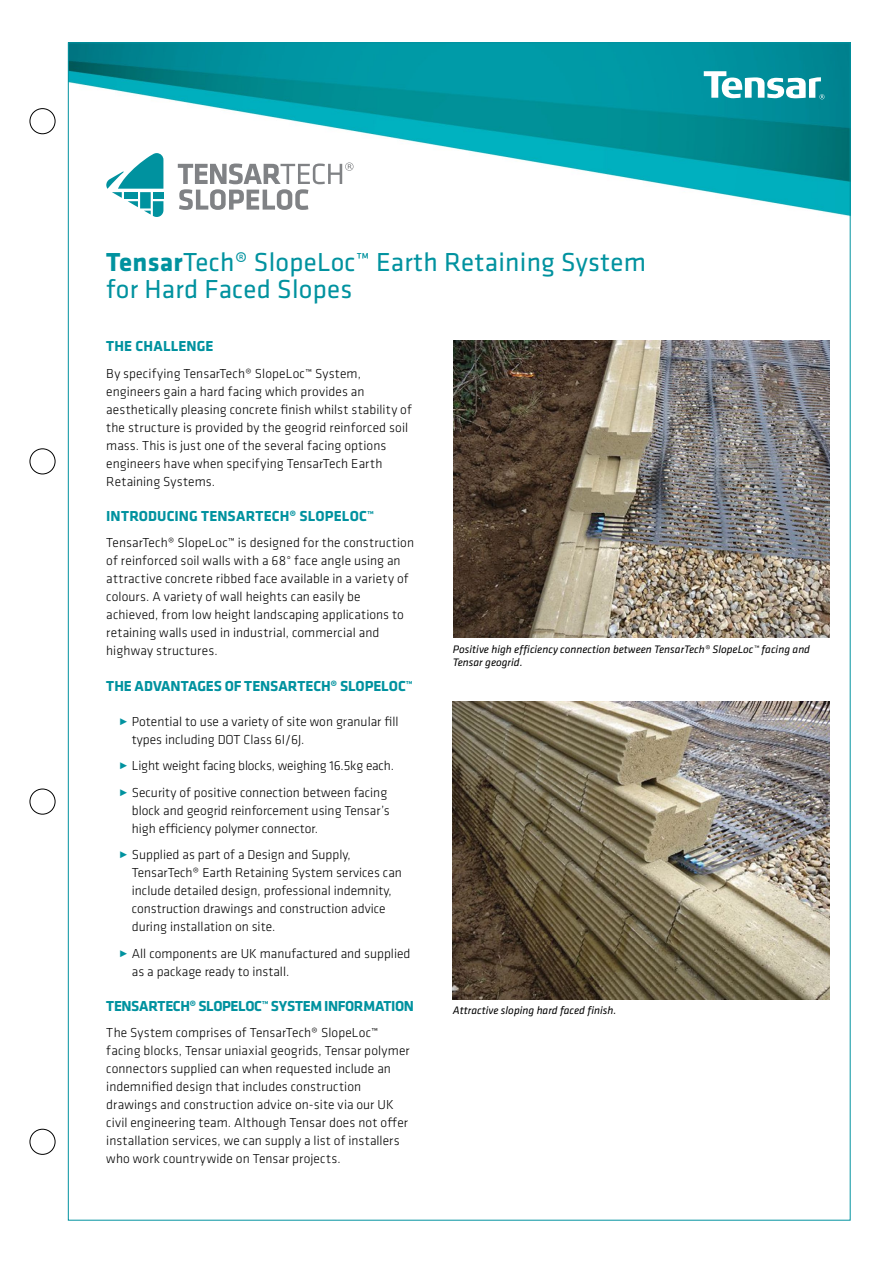
<style>
.page{position:relative;width:893px;height:1263px;background:#fff}
.page>*{position:absolute;margin:0;border:0;box-sizing:border-box;transform-origin:0 0}
.t1{font:27px/27px "Klavika";letter-spacing:.01em;color:#00929f}
.t2{font:700 15px "Klavika";letter-spacing:-.005em;color:#00929f}
.t3{font:700 15px "Klavika";letter-spacing:-.025em;color:#00929f}
.t4{font:300 13.5px/18px "Klavika";color:#000}
.t5{font:italic 11.25px/13.5px "Klavika";color:#000}
.s1{font-weight:700}
.s2{color:#00929f}
</style>
<div class="page">
<img style="left:70px;top:45px;width:778px;height:171px">
<svg style="left:106px;top:153px;width:57px;height:64px"></svg>
<svg style="left:178px;top:162px;width:175px;height:48px"></svg>
<svg style="left:704px;top:71px;width:120px;height:28px"></svg>
<img style="left:453px;top:702px;width:376px;height:297px">
<img style="left:453px;top:340px;width:377px;height:298px">
<div style="left:30px;top:108px;width:25px;height:26px;border:1px solid #000;border-radius:50%"></div>
<div style="left:30px;top:449px;width:25px;height:25px;border:1px solid #000;border-radius:50%"></div>
<div style="left:30px;top:789px;width:25px;height:25px;border:1px solid #000;border-radius:50%"></div>
<div style="left:30px;top:1129px;width:25px;height:25px;border:1px solid #000;border-radius:50%"></div>
<h1 class="t1" style="left:106px;top:248px;width:541px"><span class="s1">Tensar</span>Tech® SlopeLoc™ Earth Retaining System for Hard Faced Slopes</h1>
<p class="t2" style="left:106px;top:336px;width:109px">THE CHALLENGE</p>
<p class="t4" style="left:106px;top:364px;width:307px">By specifying TensarTech® SlopeLoc™ System, engineers gain a hard facing which provides an aesthetically pleasing concrete finish whilst stability of the structure is provided by the geogrid reinforced soil mass. This is just one of the several facing options engineers have when specifying TensarTech Earth Retaining Systems.</p>
<p class="t2" style="left:106px;top:505px;width:269px">INTRODUCING TENSARTECH® SLOPELOC™</p>
<p class="t4" style="left:106px;top:534px;width:309px">TensarTech® SlopeLoc™ is designed for the construction of reinforced soil walls with a 68° face angle using an attractive concrete ribbed face available in a variety of colours. A variety of wall heights can easily be achieved, from low height landscaping applications to retaining walls used in industrial, commercial and highway structures.</p>
<p class="t2" style="left:106px;top:675px;width:308px">THE ADVANTAGES OF TENSARTECH® SLOPELOC™</p>
<p class="t4" style="left:132px;top:712px;width:268px;text-indent:-13px"><span class="s2">•</span> Potential to use a variety of site won granular fill types including DOT Class 6I/6J.</p>
<p class="t4" style="left:119px;top:756px;width:276px"><span class="s2">•</span> Light weight facing blocks, weighing 16.5kg each.</p>
<p class="t4" style="left:132px;top:783px;width:259px;text-indent:-13px"><span class="s2">•</span> Security of positive connection between facing block and geogrid reinforcement using Tensar’s high efficiency polymer connector.</p>
<p class="t4" style="left:132px;top:845px;width:272px;text-indent:-13px"><span class="s2">•</span> Supplied as part of a Design and Supply, TensarTech® Earth Retaining System services can include detailed design, professional indemnity, construction drawings and construction advice during installation on site.</p>
<p class="t4" style="left:132px;top:944px;width:280px;text-indent:-13px"><span class="s2">•</span> All components are UK manufactured and supplied as a package ready to install.</p>
<p class="t3" style="left:106px;top:995px;width:309px">TENSARTECH® SLOPELOC™ SYSTEM INFORMATION</p>
<p class="t4" style="left:106px;top:1023px;width:305px">The System comprises of TensarTech® SlopeLoc™ facing blocks, Tensar uniaxial geogrids, Tensar polymer connectors supplied can when requested include an indemnified design that includes construction drawings and construction advice on-site via our UK civil engineering team. Although Tensar does not offer installation services, we can supply a list of installers who work countrywide on Tensar projects.</p>
<p class="t5" style="left:453px;top:642px;width:359px">Positive high efficiency connection between TensarTech® SlopeLoc™ facing and<br>Tensar geogrid.</p>
<p class="t5" style="left:453px;top:1003px;width:165px">Attractive sloping hard faced finish.</p>
</div>
